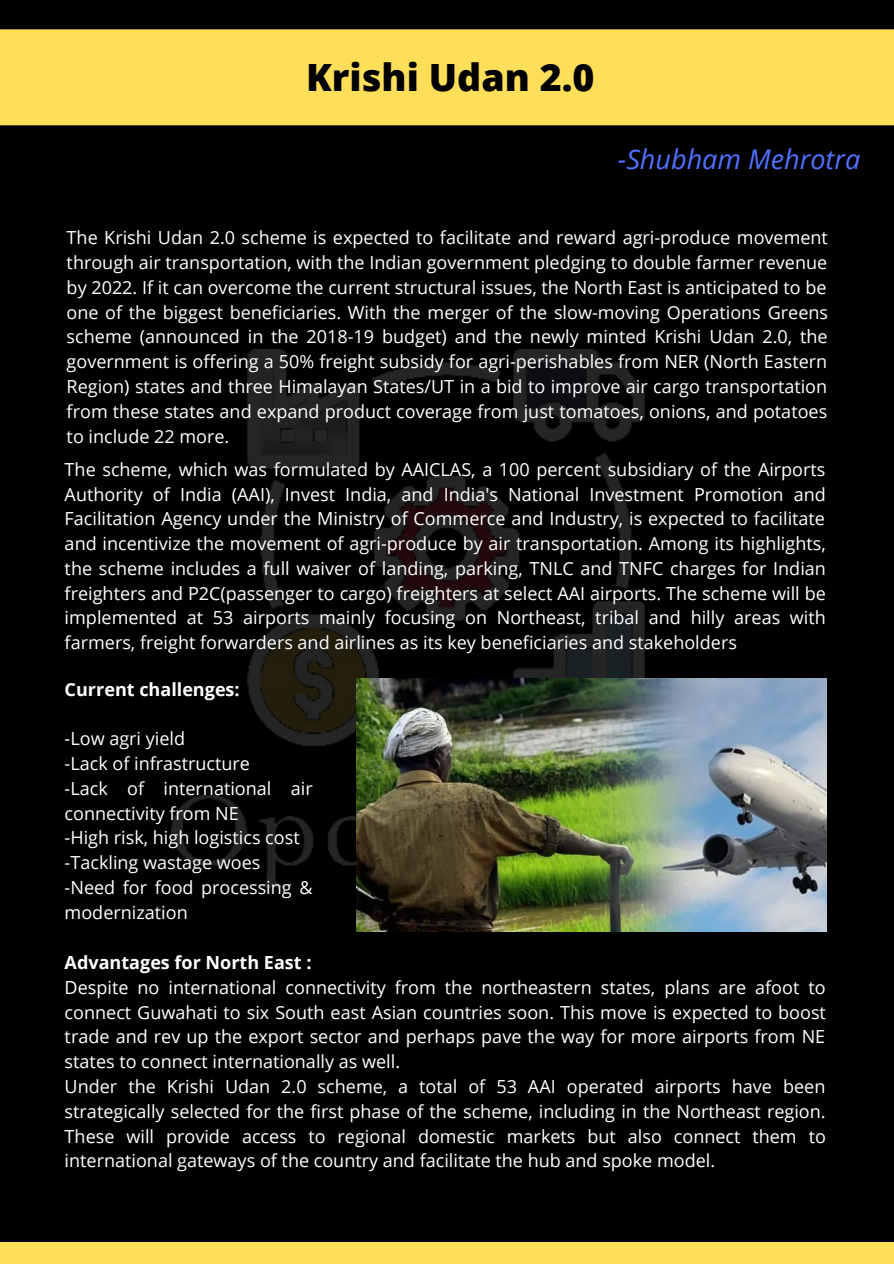
<style>
.page{position:relative;width:894px;height:1264px;background:#fff}
.page>*{position:absolute;margin:0;border:0;box-sizing:border-box;transform-origin:0 0}
.t1{font:800 37.5px "Open Sans";color:#000}
.t2{font:italic 27px "Open Sans";color:#5271ff}
.t3{font:18px/24.8px "Open Sans";color:#fff;text-align:justify}
.t4{font:700 18px "Open Sans";color:#fff}
</style>
<div class="page">
<div style="left:0;top:0;width:893px;height:1263px;background:#000"></div>
<img style="left:171px;top:349px;width:474px;height:539px">
<div style="left:0;top:29px;width:893px;height:97px;background:#ffde59"></div>
<div style="left:0;top:1242px;width:893px;height:21px;background:#ffde59"></div>
<img style="left:356px;top:678px;width:469px;height:253px">
<p class="t1" style="left:306px;top:51px;width:290px">Krishi Udan 2.0</p>
<p class="t2" style="left:617px;top:140px;width:244px">-Shubham Mehrotra</p>
<p class="t3" style="left:67px;top:225px;width:762px">The Krishi Udan 2.0 scheme is expected to facilitate and reward agri-produce movement through air transportation, with the Indian government pledging to double farmer revenue by 2022. If it can overcome the current structural issues, the North East is anticipated to be one of the biggest beneficiaries. With the merger of the slow-moving Operations Greens scheme (announced in the 2018-19 budget) and the newly minted Krishi Udan 2.0, the government is offering a 50% freight subsidy for agri-perishables from NER (North Eastern Region) states and three Himalayan States/UT in a bid to improve air cargo transportation from these states and expand product coverage from just tomatoes, onions, and potatoes to include 22 more.</p>
<p class="t3" style="left:65px;top:456px;width:762px">The scheme, which was formulated by AAICLAS, a 100 percent subsidiary of the Airports Authority of India (AAI), Invest India, and India's National Investment Promotion and Facilitation Agency under the Ministry of Commerce and Industry, is expected to facilitate and incentivize the movement of agri-produce by air transportation. Among its highlights, the scheme includes a full waiver of landing, parking, TNLC and TNFC charges for Indian freighters and P2C(passenger to cargo) freighters at select AAI airports. The scheme will be implemented at 53 airports mainly focusing on Northeast, tribal and hilly areas with farmers, freight forwarders and airlines as its key beneficiaries and stakeholders</p>
<p class="t4" style="left:65px;top:676px;width:176px">Current challenges:</p>
<p class="t3" style="left:65px;top:726px;width:122px">-Low agri yield</p>
<p class="t3" style="left:65px;top:750px;width:187px">-Lack of infrastructure</p>
<p class="t3" style="left:65px;top:775px;width:249px">-Lack of international air connectivity from NE</p>
<p class="t3" style="left:65px;top:825px;width:236px">-High risk, high logistics cost</p>
<p class="t3" style="left:65px;top:849px;width:197px">-Tackling wastage woes</p>
<p class="t3" style="left:65px;top:874px;width:249px">-Need for food processing &amp; modernization</p>
<p class="t4" style="left:65px;top:949px;width:248px">Advantages for North East :</p>
<p class="t3" style="left:65px;top:974px;width:762px">Despite no international connectivity from the northeastern states, plans are afoot to connect Guwahati to six South east Asian countries soon. This move is expected to boost trade and rev up the export sector and perhaps pave the way for more airports from NE states to connect internationally as well.</p>
<p class="t3" style="left:65px;top:1073px;width:762px">Under the Krishi Udan 2.0 scheme, a total of 53 AAI operated airports have been strategically selected for the first phase of the scheme, including in the Northeast region.<br>These will provide access to regional domestic markets but also connect them to international gateways of the country and facilitate the hub and spoke model.</p>
</div>
